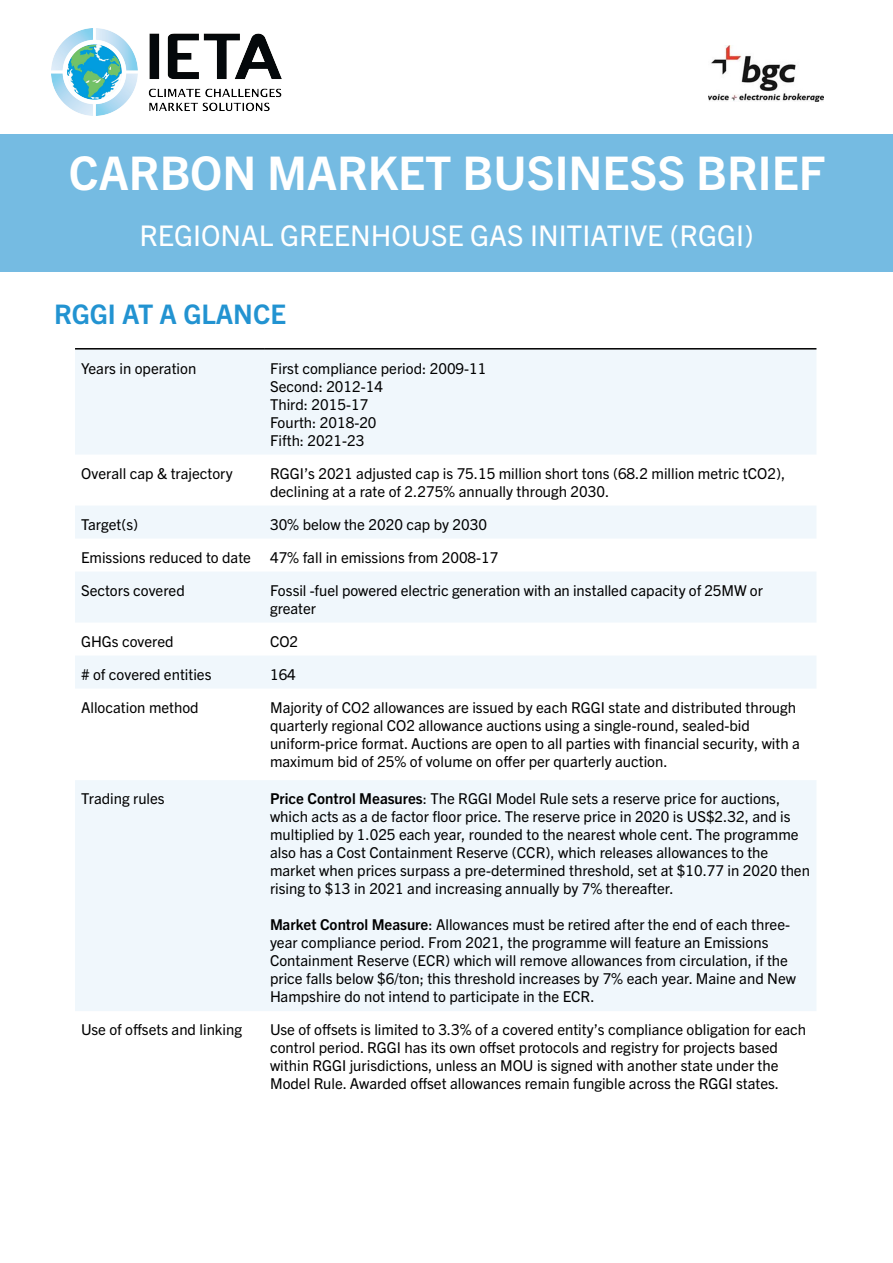
<style>
.page{position:relative;width:893px;height:1263px;background:#fff}
.page>*{position:absolute;margin:0;border:0;box-sizing:border-box;transform-origin:0 0}
.t1{font:700 46.5px "Trade Gothic Next LT Pro";color:#fff}
.t2{font:28.5px "Trade Gothic Next LT Pro";color:#fff}
.t3{font:700 27px "Trade Gothic Next LT Pro";color:#2293d1}
.t4{font:15px/18px "Trade Gothic Next LT Pro";color:#000}
.s1{font-weight:700}
</style>
<div class="page">
<div style="left:0;top:135px;width:893px;height:137px;background:#75bbe2"></div>
<img style="left:52px;top:28px;width:230px;height:87px">
<svg style="left:75px;top:350px;width:741px;height:661px;fill:#f0f7fc"></svg>
<hr style="left:75px;top:348px;width:189px;height:2px;background:#000">
<hr style="left:264px;top:348px;width:552px;height:2px;background:#000">
<img style="left:708px;top:45px;width:115px;height:57px">
<h1 class="t1" style="left:69px;top:141px;width:758px">CARBON MARKET BUSINESS BRIEF</h1>
<h2 class="t2" style="left:139px;top:215px;width:616px">REGIONAL GREENHOUSE GAS INITIATIVE (RGGI)</h2>
<h3 class="t3" style="left:54px;top:295px;width:234px">RGGI AT A GLANCE</h3>
<p class="t4" style="left:81px;top:358px;width:117px">Years in operation</p>
<p class="t4" style="left:270px;top:358px;width:218px">First compliance period: 2009-11<br>Second: 2012-14<br>Third: 2015-17<br>Fourth: 2018-20<br>Fifth: 2021-23</p>
<p class="t4" style="left:81px;top:463px;width:153px">Overall cap &amp; trajectory</p>
<p class="t4" style="left:270px;top:463px;width:517px">RGGI’s 2021 adjusted cap is 75.15 million short tons (68.2 million metric tCO2), declining at a rate of 2.275% annually through 2030.</p>
<p class="t4" style="left:81px;top:514px;width:59px">Target(s)</p>
<p class="t4" style="left:270px;top:514px;width:218px">30% below the 2020 cap by 2030</p>
<p class="t4" style="left:81px;top:547px;width:172px">Emissions reduced to date</p>
<p class="t4" style="left:270px;top:547px;width:230px">47% fall in emissions from 2008-17</p>
<p class="t4" style="left:81px;top:580px;width:105px">Sectors covered</p>
<p class="t4" style="left:270px;top:580px;width:494px">Fossil -fuel powered electric generation with an installed capacity of 25MW or greater</p>
<p class="t4" style="left:81px;top:631px;width:94px">GHGs covered</p>
<p class="t4" style="left:270px;top:631px;width:30px">CO2</p>
<p class="t4" style="left:81px;top:664px;width:132px"># of covered entities</p>
<p class="t4" style="left:270px;top:664px;width:27px">164</p>
<p class="t4" style="left:81px;top:697px;width:119px">Allocation method</p>
<p class="t4" style="left:270px;top:697px;width:531px">Majority of CO2 allowances are issued by each RGGI state and distributed through quarterly regional CO2 allowance auctions using a single-round, sealed-bid uniform-price format. Auctions are open to all parties with financial security, with a maximum bid of 25% of volume on offer per quarterly auction.</p>
<p class="t4" style="left:81px;top:789px;width:85px">Trading rules</p>
<p class="t4" style="left:270px;top:789px;width:541px"><span class="s1">Price Control Measures</span>: The RGGI Model Rule sets a reserve price for auctions, which acts as a de factor floor price. The reserve price in 2020 is US$2.32, and is multiplied by 1.025 each year, rounded to the nearest whole cent. The programme also has a Cost Containment Reserve (CCR), which releases allowances to the market when prices surpass a pre-determined threshold, set at $10.77 in 2020 then rising to $13 in 2021 and increasing annually by 7% thereafter.</p>
<p class="t4" style="left:270px;top:915px;width:527px"><span class="s1">Market Control Measure</span>: Allowances must be retired after the end of each three&shy;year compliance period. From 2021, the programme will feature an Emissions Containment Reserve (ECR) which will remove allowances from circulation, if the price falls below $6/ton; this threshold increases by 7% each year. Maine and New Hampshire do not intend to participate in the ECR.</p>
<p class="t4" style="left:81px;top:1020px;width:163px">Use of offsets and linking</p>
<p class="t4" style="left:270px;top:1020px;width:538px">Use of offsets is limited to 3.3% of a covered entity’s compliance obligation for each control period. RGGI has its own offset protocols and registry for projects based within RGGI jurisdictions, unless an MOU is signed with another state under the Model Rule. Awarded offset allowances remain fungible across the RGGI states.</p>
</div>
